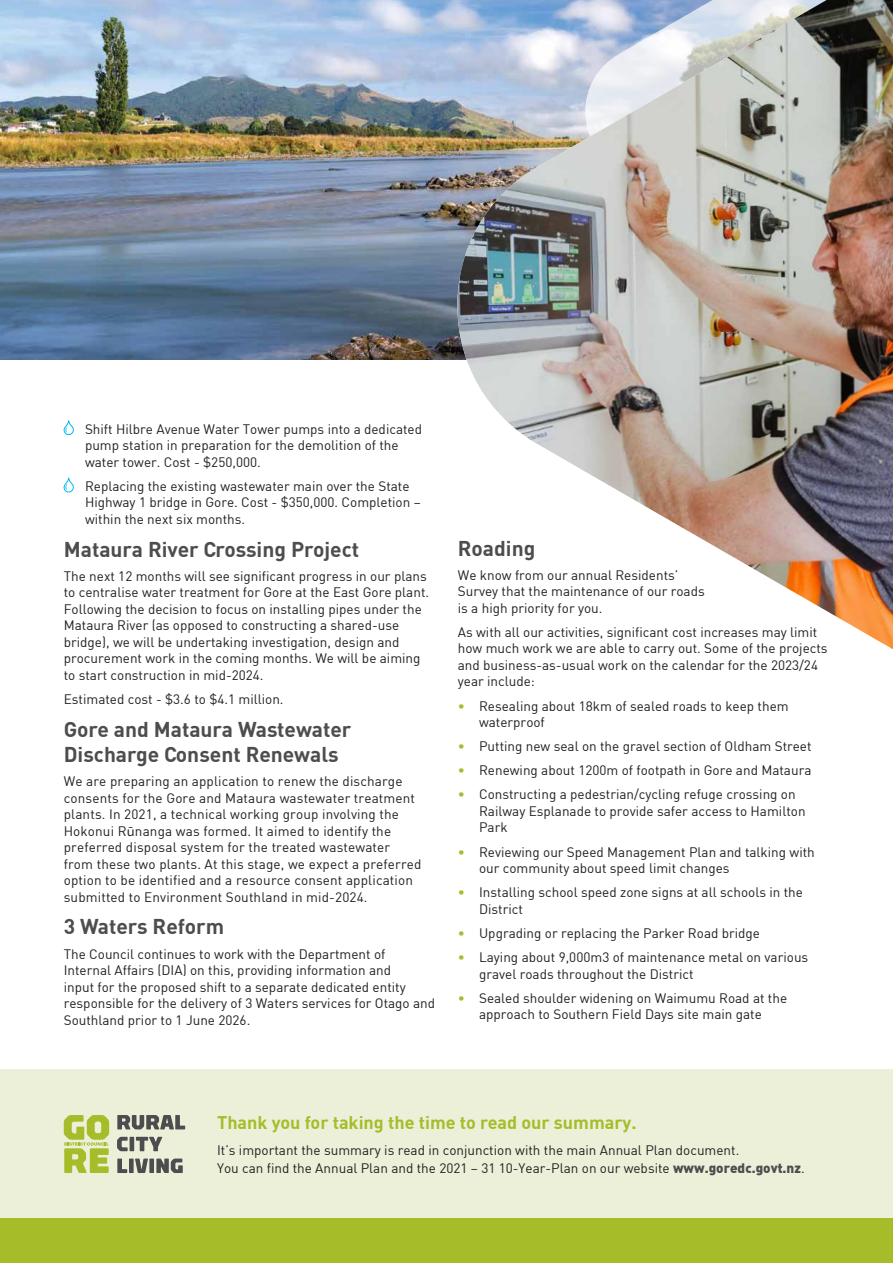
<style>
.page{position:relative;width:893px;height:1263px;background:#fff}
.page>*{position:absolute;margin:0;border:0;box-sizing:border-box;transform-origin:0 0}
.t1{font:700 21px/25.2px "DIN";color:#4d4d4f}
.t2{font:700 18px "DIN";color:#a6bc29}
.t3{font:13.5px/16.5px "DIN";color:#231f20}
.s1{font-family:"Source Code Variable"}
.s2{color:#a6bc29}
.s3{font-weight:900;color:#4d4d4f}
</style>
<div class="page">
<img style="left:0;top:0;width:457px;height:359px">
<div style="left:0;top:1069px;width:893px;height:149px;background:#ecf0d9"></div>
<img style="left:457px;top:0;width:436px;height:649px">
<div style="left:0;top:1218px;width:893px;height:45px;background:#a6bc29"></div>
<svg style="left:64px;top:1115px;width:45px;height:58px"></svg>
<svg style="left:117px;top:1158px;width:66px;height:15px"></svg>
<svg style="left:117px;top:1137px;width:45px;height:14px"></svg>
<svg style="left:117px;top:1115px;width:68px;height:14px"></svg>
<svg style="left:63px;top:421px;width:11px;height:15px"></svg>
<svg style="left:63px;top:478px;width:11px;height:15px"></svg>
<p class="t3" style="left:85px;top:420px;width:339px">Shift Hilbre Avenue Water Tower pumps into a dedicated pump station in preparation for the demolition of the water tower. Cost - $250,000.</p>
<p class="t3" style="left:85px;top:477px;width:337px">Replacing the existing wastewater main over the State<br>Highway 1 bridge in Gore. Cost - $350,000. Completion – within the next six months.</p>
<h1 class="t1" style="left:64px;top:535px;width:297px">Mataura River Crossing Project</h1>
<p class="t3" style="left:64px;top:567px;width:367px">The next 12 months will see significant progress in our plans to centralise water treatment for Gore at the East Gore plant.<br>Following the decision to focus on installing pipes under the Mataura River (as opposed to constructing a shared-use bridge), we will be undertaking investigation, design and procurement work in the coming months. We will be aiming to start construction in mid-2024.</p>
<p class="t3" style="left:64px;top:690px;width:221px">Estimated cost - $3.6 to $4.1 million.</p>
<h1 class="t1" style="left:64px;top:716px;width:289px">Gore and Mataura Wastewater<br>Discharge Consent Renewals</h1>
<p class="t3" style="left:64px;top:773px;width:359px">We are preparing an application to renew the discharge consents for the Gore and Mataura wastewater treatment plants. In 2021, a technical working group involving the Hokonui R<span class="s1">ū</span>nanga was formed. It aimed to identify the preferred disposal system for the treated wastewater from these two plants. At this stage, we expect a preferred option to be identified and a resource consent application submitted to Environment Southland in mid-2024.</p>
<h1 class="t1" style="left:64px;top:913px;width:162px">3 Waters Reform</h1>
<p class="t3" style="left:64px;top:945px;width:373px">The Council continues to work with the Department of Internal Affairs (DIA) on this, providing information and<br>input for the proposed shift to a separate dedicated entity responsible for the delivery of 3 Waters services for Otago and Southland prior to 1 June 2026.</p>
<h1 class="t1" style="left:458px;top:534px;width:79px">Roading</h1>
<p class="t3" style="left:458px;top:566px;width:248px">We know from our annual Residents’<br>Survey that the maintenance of our roads is a high priority for you.</p>
<p class="t3" style="left:458px;top:623px;width:371px">As with all our activities, significant cost increases may limit how much work we are able to carry out. Some of the projects and business-as-usual work on the calendar for the 2023/24 year include:</p>
<p class="t3" style="left:479px;top:697px;width:311px;text-indent:-21px"><span class="s2">•</span> Resealing about 18km of sealed roads to keep them waterproof</p>
<p class="t3" style="left:458px;top:738px;width:355px"><span class="s2">•</span> Putting new seal on the gravel section of Oldham Street</p>
<p class="t3" style="left:458px;top:762px;width:355px"><span class="s2">•</span> Renewing about 1200m of footpath in Gore and Mataura</p>
<p class="t3" style="left:479px;top:786px;width:328px;text-indent:-21px"><span class="s2">•</span> Constructing a pedestrian/cycling refuge crossing on<br>Railway Esplanade to provide safer access to Hamilton<br>Park</p>
<p class="t3" style="left:479px;top:843px;width:337px;text-indent:-21px"><span class="s2">•</span> Reviewing our Speed Management Plan and talking with our community about speed limit changes</p>
<p class="t3" style="left:479px;top:884px;width:325px;text-indent:-21px"><span class="s2">•</span> Installing school speed zone signs at all schools in the<br>District</p>
<p class="t3" style="left:458px;top:924px;width:304px"><span class="s2">•</span> Upgrading or replacing the Parker Road bridge</p>
<p class="t3" style="left:479px;top:949px;width:331px;text-indent:-21px"><span class="s2">•</span> Laying about 9,000m3 of maintenance metal on various gravel roads throughout the District</p>
<p class="t3" style="left:458px;top:989px;width:331px;text-align:center"><span class="s2">•</span> Sealed shoulder widening on Waimumu Road at the approach to Southern Field Days site main gate</p>
<h2 class="t2" style="left:217px;top:1111px;width:421px">Thank you for taking the time to read our summary.</h2>
<p class="t3" style="left:217px;top:1141px;width:589px;line-height:17.7px">It’s important the summary is read in conjunction with the main Annual Plan document.<br>You can find the Annual Plan and the 2021 – 31 10-Year-Plan on our website <span class="s3">www.goredc.govt.nz</span>.</p>
</div>
